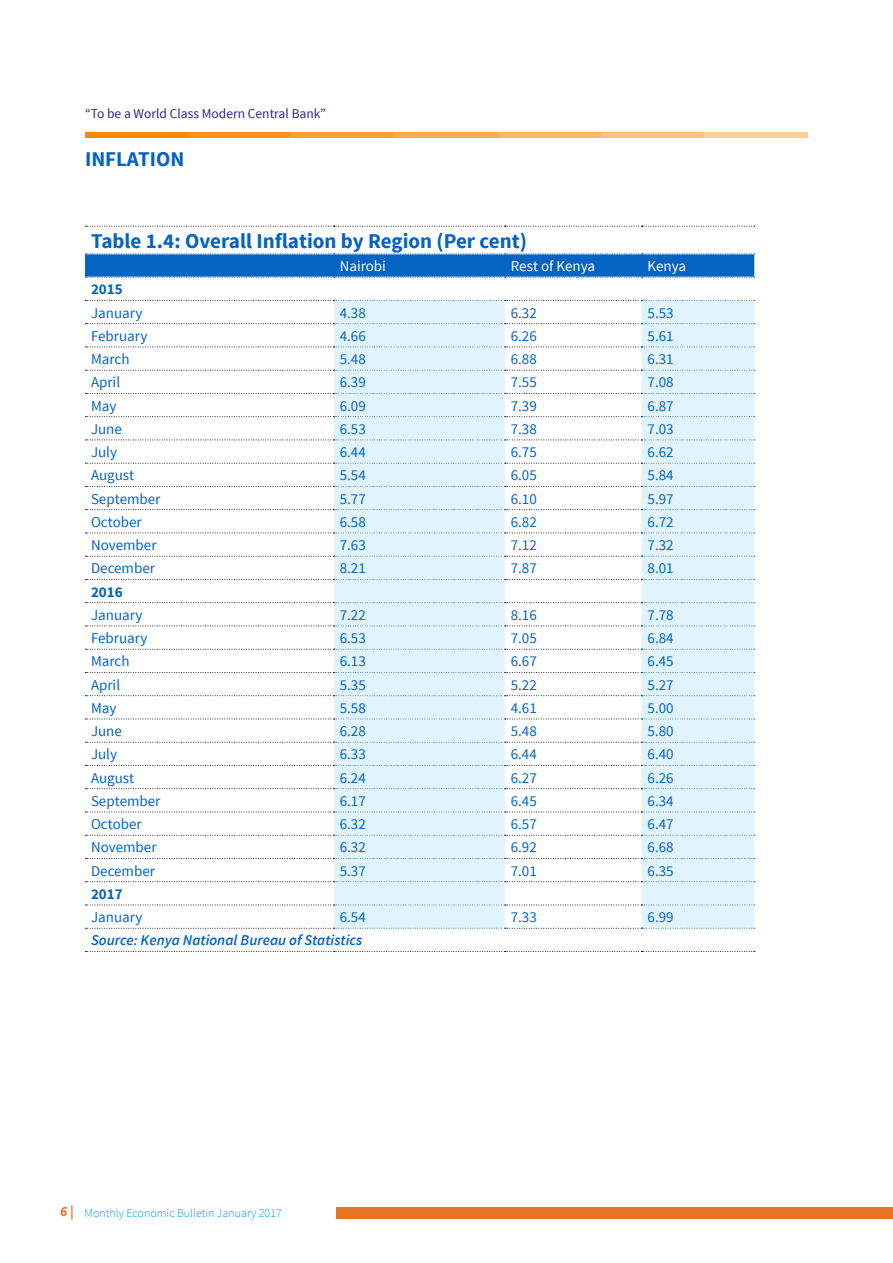
<style>
.page{position:relative;width:893px;height:1263px;background:#fff}
.page>*{position:absolute;margin:0;border:0;box-sizing:border-box;transform-origin:0 0}
.t1{font:700 21px "Source Sans Pro";color:#0563c1}
.t2{font:15px "Source Sans Pro";color:#0563c1}
.t3{font:italic 600 15px "Source Sans Pro";color:#0563c1}
.t4{font:15px "Source Sans Pro";color:#fff}
.t5{font:700 15px "Source Sans Pro";color:#0563c1}
.t6{font:13.5px "Source Sans Pro";color:#292985}
.t7{font:300 12px "Source Sans Pro";color:#09f}
.s1{font-weight:700;font-style:italic;font-size:14.25px;color:#e77525}
</style>
<div class="page">
<div style="left:337px;top:1207px;width:556px;height:11px;background:#e77525"></div>
<div style="left:85px;top:133px;width:103px;height:5px;background:#ff8700"></div>
<div style="left:188px;top:133px;width:104px;height:5px;background:#ff941a"></div>
<div style="left:292px;top:133px;width:103px;height:5px;background:#ffa133"></div>
<div style="left:395px;top:133px;width:103px;height:5px;background:#ffab4d"></div>
<div style="left:498px;top:133px;width:103px;height:5px;background:#ffb866"></div>
<div style="left:601px;top:133px;width:104px;height:5px;background:#ffc280"></div>
<div style="left:705px;top:133px;width:103px;height:5px;background:#ffcf99"></div>
<svg style="left:334px;top:301px;width:420px;height:627px;fill:#e1f4fd"></svg>
<svg style="left:85px;top:226px;width:670px;height:1px"></svg>
<svg style="left:85px;top:951px;width:670px;height:1px"></svg>
<svg style="left:85px;top:254px;width:670px;height:24px;background:#136bc4"></svg>
<svg style="left:85px;top:300px;width:670px;height:1px"></svg>
<svg style="left:85px;top:323px;width:670px;height:1px"></svg>
<svg style="left:85px;top:347px;width:670px;height:1px"></svg>
<svg style="left:85px;top:370px;width:670px;height:1px"></svg>
<svg style="left:85px;top:393px;width:670px;height:1px"></svg>
<svg style="left:85px;top:416px;width:670px;height:1px"></svg>
<svg style="left:85px;top:440px;width:670px;height:1px"></svg>
<svg style="left:85px;top:463px;width:670px;height:1px"></svg>
<svg style="left:85px;top:486px;width:670px;height:1px"></svg>
<svg style="left:85px;top:509px;width:670px;height:1px"></svg>
<svg style="left:85px;top:533px;width:670px;height:1px"></svg>
<svg style="left:85px;top:556px;width:670px;height:1px"></svg>
<svg style="left:85px;top:579px;width:670px;height:1px"></svg>
<svg style="left:85px;top:602px;width:670px;height:1px"></svg>
<svg style="left:85px;top:626px;width:670px;height:1px"></svg>
<svg style="left:85px;top:649px;width:670px;height:1px"></svg>
<svg style="left:85px;top:672px;width:670px;height:1px"></svg>
<svg style="left:85px;top:695px;width:670px;height:1px"></svg>
<svg style="left:85px;top:719px;width:670px;height:1px"></svg>
<svg style="left:85px;top:742px;width:670px;height:1px"></svg>
<svg style="left:85px;top:765px;width:670px;height:1px"></svg>
<svg style="left:85px;top:788px;width:670px;height:1px"></svg>
<svg style="left:85px;top:812px;width:670px;height:1px"></svg>
<svg style="left:85px;top:835px;width:670px;height:1px"></svg>
<svg style="left:85px;top:858px;width:670px;height:1px"></svg>
<svg style="left:85px;top:881px;width:670px;height:1px"></svg>
<svg style="left:85px;top:905px;width:670px;height:1px"></svg>
<svg style="left:85px;top:928px;width:670px;height:1px"></svg>
<p class="t6" style="left:85px;top:106px;width:242px">“To be a World Class Modern Central Bank”</p>
<h1 class="t1" style="left:85px;top:145px;width:101px">INFLATION</h1>
<h1 class="t1" style="left:91px;top:227px;width:437px">Table 1.4: Overall Inflation by Region (Per cent)</h1>
<p class="t4" style="left:340px;top:257px;width:48px">Nairobi</p>
<p class="t4" style="left:511px;top:257px;width:86px">Rest of Kenya</p>
<p class="t4" style="left:648px;top:257px;width:40px">Kenya</p>
<p class="t5" style="left:91px;top:280px;width:33px">2015</p>
<p class="t2" style="left:91px;top:303px;width:53px">January</p>
<p class="t2" style="left:340px;top:303px;width:28px">4.38</p>
<p class="t2" style="left:511px;top:303px;width:28px">6.32</p>
<p class="t2" style="left:648px;top:303px;width:28px">5.53</p>
<p class="t2" style="left:91px;top:327px;width:58px">February</p>
<p class="t2" style="left:340px;top:327px;width:28px">4.66</p>
<p class="t2" style="left:511px;top:327px;width:28px">6.26</p>
<p class="t2" style="left:648px;top:327px;width:28px">5.61</p>
<p class="t2" style="left:91px;top:350px;width:40px">March</p>
<p class="t2" style="left:340px;top:350px;width:28px">5.48</p>
<p class="t2" style="left:511px;top:350px;width:28px">6.88</p>
<p class="t2" style="left:648px;top:350px;width:28px">6.31</p>
<p class="t2" style="left:91px;top:373px;width:31px">April</p>
<p class="t2" style="left:340px;top:373px;width:28px">6.39</p>
<p class="t2" style="left:511px;top:373px;width:28px">7.55</p>
<p class="t2" style="left:648px;top:373px;width:28px">7.08</p>
<p class="t2" style="left:91px;top:396px;width:27px">May</p>
<p class="t2" style="left:340px;top:396px;width:28px">6.09</p>
<p class="t2" style="left:511px;top:396px;width:28px">7.39</p>
<p class="t2" style="left:648px;top:396px;width:28px">6.87</p>
<p class="t2" style="left:91px;top:420px;width:32px">June</p>
<p class="t2" style="left:340px;top:420px;width:28px">6.53</p>
<p class="t2" style="left:511px;top:420px;width:28px">7.38</p>
<p class="t2" style="left:648px;top:420px;width:28px">7.03</p>
<p class="t2" style="left:91px;top:443px;width:28px">July</p>
<p class="t2" style="left:340px;top:443px;width:28px">6.44</p>
<p class="t2" style="left:511px;top:443px;width:28px">6.75</p>
<p class="t2" style="left:648px;top:443px;width:28px">6.62</p>
<p class="t2" style="left:91px;top:466px;width:45px">August</p>
<p class="t2" style="left:340px;top:466px;width:28px">5.54</p>
<p class="t2" style="left:511px;top:466px;width:28px">6.05</p>
<p class="t2" style="left:648px;top:466px;width:28px">5.84</p>
<p class="t2" style="left:91px;top:489px;width:71px">September</p>
<p class="t2" style="left:340px;top:489px;width:28px">5.77</p>
<p class="t2" style="left:511px;top:489px;width:28px">6.10</p>
<p class="t2" style="left:648px;top:489px;width:28px">5.97</p>
<p class="t2" style="left:91px;top:513px;width:52px">October</p>
<p class="t2" style="left:340px;top:513px;width:28px">6.58</p>
<p class="t2" style="left:511px;top:513px;width:28px">6.82</p>
<p class="t2" style="left:648px;top:513px;width:28px">6.72</p>
<p class="t2" style="left:91px;top:536px;width:67px">November</p>
<p class="t2" style="left:340px;top:536px;width:28px">7.63</p>
<p class="t2" style="left:511px;top:536px;width:28px">7.12</p>
<p class="t2" style="left:648px;top:536px;width:28px">7.32</p>
<p class="t2" style="left:91px;top:559px;width:65px">December</p>
<p class="t2" style="left:340px;top:559px;width:28px">8.21</p>
<p class="t2" style="left:511px;top:559px;width:28px">7.87</p>
<p class="t2" style="left:648px;top:559px;width:28px">8.01</p>
<p class="t5" style="left:91px;top:582px;width:33px">2016</p>
<p class="t2" style="left:91px;top:606px;width:53px">January</p>
<p class="t2" style="left:340px;top:606px;width:28px">7.22</p>
<p class="t2" style="left:511px;top:606px;width:28px">8.16</p>
<p class="t2" style="left:648px;top:606px;width:28px">7.78</p>
<p class="t2" style="left:91px;top:629px;width:58px">February</p>
<p class="t2" style="left:340px;top:629px;width:28px">6.53</p>
<p class="t2" style="left:511px;top:629px;width:28px">7.05</p>
<p class="t2" style="left:648px;top:629px;width:28px">6.84</p>
<p class="t2" style="left:91px;top:652px;width:40px">March</p>
<p class="t2" style="left:340px;top:652px;width:28px">6.13</p>
<p class="t2" style="left:511px;top:652px;width:28px">6.67</p>
<p class="t2" style="left:648px;top:652px;width:28px">6.45</p>
<p class="t2" style="left:91px;top:675px;width:31px">April</p>
<p class="t2" style="left:340px;top:675px;width:28px">5.35</p>
<p class="t2" style="left:511px;top:675px;width:28px">5.22</p>
<p class="t2" style="left:648px;top:675px;width:28px">5.27</p>
<p class="t2" style="left:91px;top:699px;width:27px">May</p>
<p class="t2" style="left:340px;top:699px;width:28px">5.58</p>
<p class="t2" style="left:511px;top:699px;width:28px">4.61</p>
<p class="t2" style="left:648px;top:699px;width:28px">5.00</p>
<p class="t2" style="left:91px;top:722px;width:32px">June</p>
<p class="t2" style="left:340px;top:722px;width:28px">6.28</p>
<p class="t2" style="left:511px;top:722px;width:28px">5.48</p>
<p class="t2" style="left:648px;top:722px;width:28px">5.80</p>
<p class="t2" style="left:91px;top:745px;width:28px">July</p>
<p class="t2" style="left:340px;top:745px;width:28px">6.33</p>
<p class="t2" style="left:511px;top:745px;width:28px">6.44</p>
<p class="t2" style="left:648px;top:745px;width:28px">6.40</p>
<p class="t2" style="left:91px;top:768px;width:45px">August</p>
<p class="t2" style="left:340px;top:768px;width:28px">6.24</p>
<p class="t2" style="left:511px;top:768px;width:28px">6.27</p>
<p class="t2" style="left:648px;top:768px;width:28px">6.26</p>
<p class="t2" style="left:91px;top:792px;width:71px">September</p>
<p class="t2" style="left:340px;top:792px;width:28px">6.17</p>
<p class="t2" style="left:511px;top:792px;width:28px">6.45</p>
<p class="t2" style="left:648px;top:792px;width:28px">6.34</p>
<p class="t2" style="left:91px;top:815px;width:52px">October</p>
<p class="t2" style="left:340px;top:815px;width:28px">6.32</p>
<p class="t2" style="left:511px;top:815px;width:28px">6.57</p>
<p class="t2" style="left:648px;top:815px;width:28px">6.47</p>
<p class="t2" style="left:91px;top:838px;width:67px">November</p>
<p class="t2" style="left:340px;top:838px;width:28px">6.32</p>
<p class="t2" style="left:511px;top:838px;width:28px">6.92</p>
<p class="t2" style="left:648px;top:838px;width:28px">6.68</p>
<p class="t2" style="left:91px;top:861px;width:65px">December</p>
<p class="t2" style="left:340px;top:861px;width:28px">5.37</p>
<p class="t2" style="left:511px;top:861px;width:28px">7.01</p>
<p class="t2" style="left:648px;top:861px;width:28px">6.35</p>
<p class="t5" style="left:91px;top:884px;width:33px">2017</p>
<p class="t2" style="left:91px;top:908px;width:53px">January</p>
<p class="t2" style="left:340px;top:908px;width:28px">6.54</p>
<p class="t2" style="left:511px;top:908px;width:28px">7.33</p>
<p class="t2" style="left:648px;top:908px;width:28px">6.99</p>
<p class="t3" style="left:91px;top:931px;width:273px">Source: Kenya National Bureau of Statistics</p>
<p class="t7" style="left:60px;top:1205px;width:223px"><span class="s1">6 |</span> Monthly Economic Bulletin January 2017</p>
</div>
